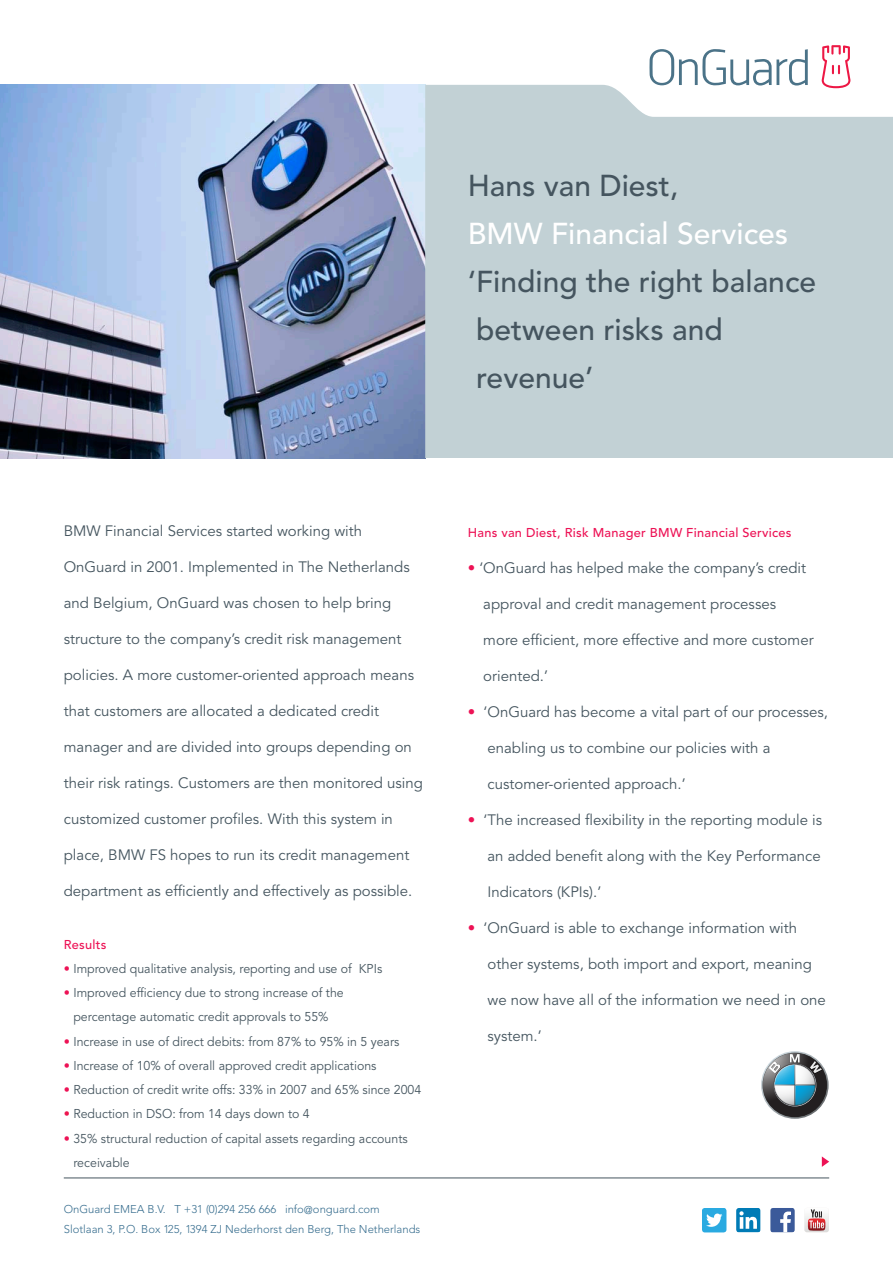
<style>
.page{position:relative;width:893px;height:1263px;background:#fff}
.page>*{position:absolute;margin:0;border:0;box-sizing:border-box;transform-origin:0 0}
.Heading_grijs_2013{font:500 30px/48px "Avenir";color:#45555f}
.Heading_grijs_2013-2{font:500 30px "Avenir";color:#fff}
.Intro_2013{font:15px "Avenir";color:#45555f}
.Bodytekst_2013{font:12.75px/24.3px "Avenir";color:#45555f;text-align:center}
.Bodykopje_2013{font:500 12.75px "Avenir";letter-spacing:.02em;color:#ed1255}
.adres_2013{font:300 11.25px "Avenir";color:#386e8f}
.s1{color:#ed1255}
.s2{color:#ed154e}
</style>
<div class="page">
<img style="left:0;top:85px;width:425px;height:373px">
<div style="left:425px;top:85px;width:468px;height:373px;background:#c2d1d5"></div>
<svg style="left:822px;top:45px;width:28px;height:43px"></svg>
<svg style="left:649px;top:49px;width:159px;height:37px"></svg>
<svg style="left:822px;top:1156px;width:7px;height:11px"></svg>
<hr style="left:64px;top:1178px;width:765px;height:1px;background:#45555f">
<svg style="left:702px;top:1208px;width:24px;height:24px"></svg>
<svg style="left:804px;top:1209px;width:25px;height:23px"></svg>
<svg style="left:770px;top:1208px;width:25px;height:24px"></svg>
<svg style="left:736px;top:1208px;width:24px;height:24px"></svg>
<svg style="left:761px;top:1051px;width:68px;height:68px"></svg>
<p class="Heading_grijs_2013" style="left:468px;top:162px;width:212px">Hans van Diest,</p>
<p class="Heading_grijs_2013-2" style="left:468px;top:216px;width:322px">BMW Financial Services</p>
<p class="Heading_grijs_2013" style="left:468px;top:258px;width:350px">‘Finding the right balance between risks and revenue’</p>
<p class="Intro_2013" style="left:64px;top:522px;width:300px">BMW Financial Services started working with</p>
<p class="Intro_2013" style="left:64px;top:558px;width:347px">OnGuard in 2001. Implemented in The Netherlands</p>
<p class="Intro_2013" style="left:64px;top:594px;width:329px">and Belgium, OnGuard was chosen to help bring</p>
<p class="Intro_2013" style="left:64px;top:630px;width:339px">structure to the company’s credit risk management</p>
<p class="Intro_2013" style="left:64px;top:666px;width:352px">policies. A more customer-oriented approach means</p>
<p class="Intro_2013" style="left:64px;top:702px;width:317px">that customers are allocated a dedicated credit</p>
<p class="Intro_2013" style="left:64px;top:738px;width:350px">manager and are divided into groups depending on</p>
<p class="Intro_2013" style="left:64px;top:774px;width:361px">their risk ratings. Customers are then monitored using</p>
<p class="Intro_2013" style="left:64px;top:810px;width:331px">customized customer profiles. With this system in</p>
<p class="Intro_2013" style="left:64px;top:846px;width:347px">place, BMW FS hopes to run its credit management</p>
<p class="Intro_2013" style="left:64px;top:882px;width:350px">department as efficiently and effectively as possible.</p>
<p class="Bodykopje_2013" style="left:64px;top:937px;width:44px">Results</p>
<p class="Bodytekst_2013" style="left:64px;top:957px;width:320px"><span class="s1">•</span> Improved qualitative analysis, reporting and use of KPIs</p>
<p class="Bodytekst_2013" style="left:64px;top:981px;width:281px"><span class="s1">•</span> Improved efficiency due to strong increase of the percentage automatic credit approvals to 55%</p>
<p class="Bodytekst_2013" style="left:64px;top:1029px;width:337px"><span class="s1">•</span> Increase in use of direct debits: from 87% to 95% in 5 years</p>
<p class="Bodytekst_2013" style="left:64px;top:1054px;width:314px"><span class="s1">•</span> Increase of 10% of overall approved credit applications</p>
<p class="Bodytekst_2013" style="left:64px;top:1078px;width:359px"><span class="s1">•</span> Reduction of credit write offs: 33% in 2007 and 65% since 2004</p>
<p class="Bodytekst_2013" style="left:64px;top:1102px;width:248px"><span class="s2">•</span> Reduction in DSO: from 14 days down to 4</p>
<p class="Bodytekst_2013" style="left:73px;top:1126px;width:336px;text-align:left;text-indent:-10px"><span class="s1">•</span> 35% structural reduction of capital assets regarding accounts receivable</p>
<p class="adres_2013" style="left:64px;top:1203px;width:318px">OnGuard EMEA B.V. T +31 (0)294 256 666 info@onguard.com</p>
<p class="adres_2013" style="left:64px;top:1222px;width:358px">Slotlaan 3, P.O. Box 125, 1394 ZJ Nederhorst den Berg, The Netherlands</p>
<p class="Bodykopje_2013" style="left:468px;top:525px;width:325px">Hans van Diest, Risk Manager BMW Financial Services</p>
<p class="Intro_2013" style="left:468px;top:559px;width:340px"><span class="s1">•</span> ‘OnGuard has helped make the company’s credit</p>
<p class="Intro_2013" style="left:483px;top:595px;width:294px">approval and credit management processes</p>
<p class="Intro_2013" style="left:483px;top:631px;width:332px">more efficient, more effective and more customer</p>
<p class="Intro_2013" style="left:483px;top:667px;width:66px">oriented.’</p>
<p class="Intro_2013" style="left:468px;top:703px;width:362px"><span class="s1">•</span> ‘OnGuard has become a vital part of our processes,</p>
<p class="Intro_2013" style="left:487px;top:739px;width:285px">enabling us to combine our policies with a</p>
<p class="Intro_2013" style="left:487px;top:775px;width:200px">customer-oriented approach.’</p>
<p class="Intro_2013" style="left:468px;top:811px;width:356px"><span class="s1">•</span> ‘The increased flexibility in the reporting module is</p>
<p class="Intro_2013" style="left:487px;top:847px;width:335px">an added benefit along with the Key Performance</p>
<p class="Intro_2013" style="left:487px;top:883px;width:115px">Indicators (KPIs).’</p>
<p class="Intro_2013" style="left:468px;top:919px;width:331px"><span class="s1">•</span> ‘OnGuard is able to exchange information with</p>
<p class="Intro_2013" style="left:487px;top:955px;width:326px">other systems, both import and export, meaning</p>
<p class="Intro_2013" style="left:487px;top:991px;width:340px">we now have all of the information we need in one</p>
<p class="Intro_2013" style="left:487px;top:1027px;width:56px">system.’</p>
</div>
